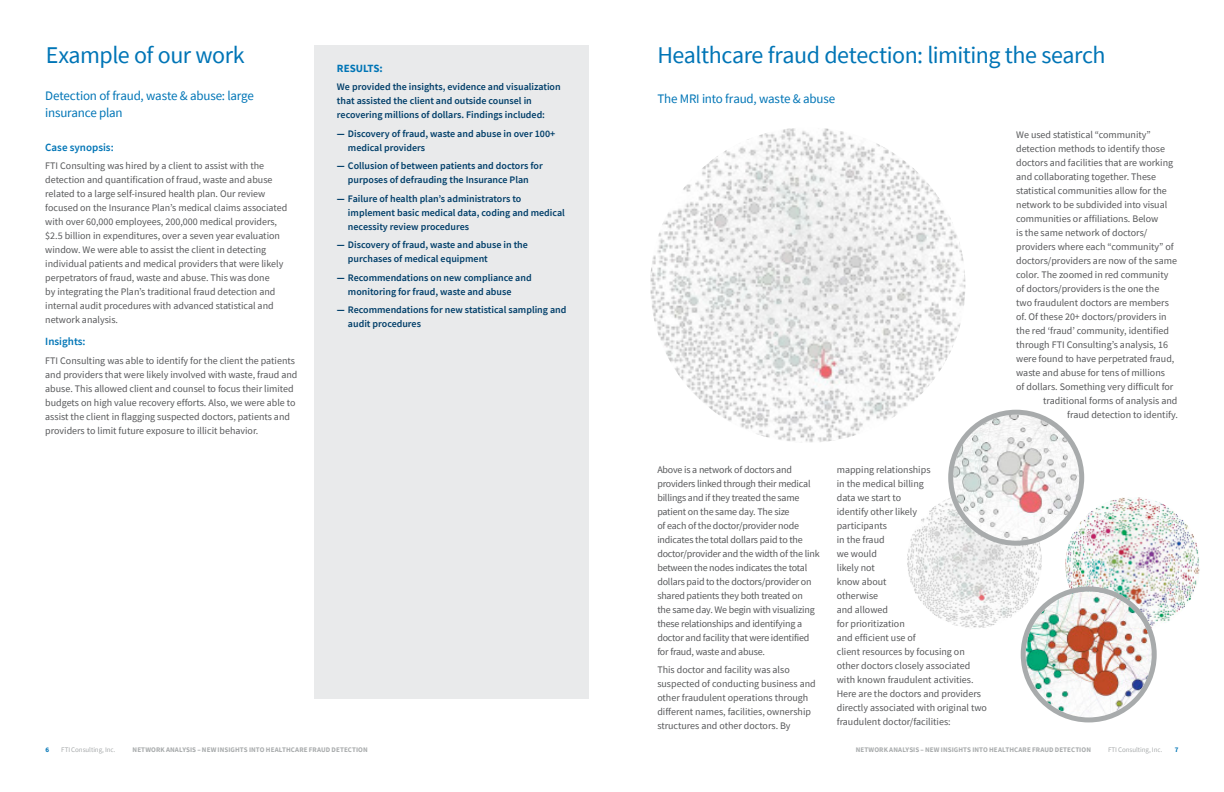
<style>
.page{position:relative;width:1224px;height:792px;background:#fff}
.page>*{position:absolute;margin:0;border:0;box-sizing:border-box;transform-origin:0 0}
.H2_Headline{font:24px "Source Sans Pro";letter-spacing:-.02em;color:#0075b6}
.Intro{font:13px/17px "Source Sans Pro";letter-spacing:-.015em;color:#0075b6}
.Subhead{font:600 11px "Source Sans Pro";color:#0075b6}
.CS_Subhead{font:700 11px "Source Sans Pro";color:#0075b6}
.Body_copy{font:10px/14px "Source Sans Pro";color:#57585a}
.CS_Blue_text{font:600 10px/14px "Source Sans Pro";color:#003e69}
.Body_copy-2{font:10px/14px "Source Sans Pro";letter-spacing:-.02em;color:#57585a}
.t1{font:700 7px "Source Sans Pro";letter-spacing:.01em;color:#a8abac}
.t2{font:7px "Source Sans Pro";letter-spacing:-.01em;color:#a8abac}
.t3{font:700 7px "Source Sans Pro";color:#0075b6}
.s1{font-weight:700}
</style>
<div class="page">
<div style="left:315px;top:45px;width:274px;height:653px;background:#e9eaeb"></div>
<img style="left:650px;top:127px;width:315px;height:316px;border-radius:158px">
<img style="left:907px;top:493px;width:135px;height:135px;border-radius:68px">
<img style="left:1065px;top:497px;width:135px;height:135px;border-radius:68px">
<img style="left:1026px;top:591px;width:126px;height:126px;border-radius:63px">
<div style="left:1021px;top:586px;width:136px;height:136px;border:5px solid #a8abac;border-radius:50%"></div>
<img style="left:953px;top:415px;width:126px;height:126px;border-radius:63px">
<div style="left:948px;top:410px;width:136px;height:136px;border:5px solid #a8abac;border-radius:50%"></div>
<p class="H2_Headline" style="left:46px;top:40px;width:201px">Example of our work</p>
<p class="Intro" style="left:45px;top:87px;width:210px">Detection of fraud, waste &amp; abuse: large insurance plan</p>
<p class="Subhead" style="left:45px;top:140px;width:70px">Case synopsis:</p>
<p class="Body_copy" style="left:45px;top:159px;width:244px">FTI Consulting was hired by a client to assist with the detection and quantification of fraud, waste and abuse related to a large self-insured health plan. Our review focused on the Insurance Plan’s medical claims associated with over 60,000 employees, 200,000 medical providers, $2.5 billion in expenditures, over a seven year evaluation window. We were able to assist the client in detecting individual patients and medical providers that were likely perpetrators of fraud, waste and abuse. This was done<br>by integrating the Plan’s traditional fraud detection and internal audit procedures with advanced statistical and network analysis.</p>
<p class="Subhead" style="left:45px;top:335px;width:42px">Insights:</p>
<p class="Body_copy" style="left:45px;top:354px;width:254px">FTI Consulting was able to identify for the client the patients and providers that were likely involved with waste, fraud and abuse. This allowed client and counsel to focus their limited budgets on high value recovery efforts. Also, we were able to assist the client in flagging suspected doctors, patients and providers to limit future exposure to illicit behavior.</p>
<p class="CS_Subhead" style="left:337px;top:61px;width:47px">RESULTS:</p>
<p class="CS_Blue_text" style="left:337px;top:80px;width:225px">We provided the insights, evidence and visualization that assisted the client and outside counsel in recovering millions of dollars. Findings included:</p>
<p class="CS_Blue_text" style="left:348px;top:126px;width:209px;text-indent:-11px"><span class="s1">—</span> Discovery of fraud, waste and abuse in over 100+ medical providers</p>
<p class="CS_Blue_text" style="left:337px;top:159px;width:207px;text-align:center"><span class="s1">—</span> Collusion of between patients and doctors for purposes of defrauding the Insurance Plan</p>
<p class="CS_Blue_text" style="left:348px;top:191px;width:218px;text-indent:-11px"><span class="s1">—</span> Failure of health plan’s administrators to implement basic medical data, coding and medical necessity review procedures</p>
<p class="CS_Blue_text" style="left:348px;top:238px;width:181px;text-indent:-11px"><span class="s1">—</span> Discovery of fraud, waste and abuse in the purchases of medical equipment</p>
<p class="CS_Blue_text" style="left:348px;top:270px;width:185px;text-indent:-11px"><span class="s1">—</span> Recommendations on new compliance and monitoring for fraud, waste and abuse</p>
<p class="CS_Blue_text" style="left:348px;top:303px;width:220px;text-indent:-11px"><span class="s1">—</span> Recommendations for new statistical sampling and audit procedures</p>
<p class="H2_Headline" style="left:657px;top:40px;width:450px">Healthcare fraud detection: limiting the search</p>
<p class="Intro" style="left:657px;top:90px;width:179px">The MRI into fraud, waste &amp; abuse</p>
<p class="Body_copy-2" style="left:657px;top:462px;width:164px">Above is a network of doctors and providers linked through their medical billings and if they treated the same patient on the same day. The size<br>of each of the doctor/provider node indicates the total dollars paid to the doctor/provider and the width of the link between the nodes indicates the total dollars paid to the doctors/provider on shared patients they both treated on<br>the same day. We begin with visualizing these relationships and identifying a doctor and facility that were identified for fraud, waste and abuse.</p>
<p class="Body_copy" style="left:657px;top:663px;width:160px">This doctor and facility was also suspected of conducting business and other fraudulent operations through different names, facilities, ownership structures and other doctors. By</p>
<p class="Body_copy" style="left:837px;top:462px;width:152px">mapping relationships<br>in the medical billing<br>data we start to<br>identify other likely<br>participants<br>in the fraud<br>we would<br>likely not<br>know about<br>otherwise<br>and allowed<br>for prioritization<br>and efficient use of<br>client resources by focusing on other doctors closely associated with known fraudulent activities.<br>Here are the doctors and providers directly associated with original two fraudulent doctor/facilities:</p>
<p class="Body_copy" style="left:1016px;top:127px;width:136px">We used statistical “community”</p>
<p class="Body_copy" style="left:1016px;top:141px;width:150px">detection methods to identify those</p>
<p class="Body_copy" style="left:1016px;top:155px;width:158px">doctors and facilities that are working</p>
<p class="Body_copy" style="left:1016px;top:169px;width:141px">and collaborating together. These</p>
<p class="Body_copy" style="left:1016px;top:183px;width:152px">statistical communities allow for the</p>
<p class="Body_copy" style="left:1016px;top:197px;width:153px">network to be subdivided into visual</p>
<p class="Body_copy" style="left:1016px;top:211px;width:144px">communities or affiliations. Below</p>
<p class="Body_copy" style="left:1016px;top:225px;width:133px">is the same network of doctors/</p>
<p class="Body_copy" style="left:1016px;top:239px;width:159px">providers where each “community” of</p>
<p class="Body_copy" style="left:1016px;top:253px;width:162px">doctors/providers are now of the same</p>
<p class="Body_copy" style="left:1016px;top:267px;width:154px">color. The zoomed in red community</p>
<p class="Body_copy" style="left:1016px;top:281px;width:145px">of doctors/providers is the one the</p>
<p class="Body_copy" style="left:1016px;top:295px;width:154px">two fraudulent doctors are members</p>
<p class="Body_copy" style="left:1016px;top:309px;width:152px">of. Of these 20+ doctors/providers in</p>
<p class="Body_copy" style="left:1016px;top:323px;width:154px">the red ‘fraud’ community, identified</p>
<p class="Body_copy" style="left:1016px;top:337px;width:153px">through FTI Consulting’s analysis, 16</p>
<p class="Body_copy" style="left:1016px;top:351px;width:160px">were found to have perpetrated fraud,</p>
<p class="Body_copy" style="left:1016px;top:365px;width:150px">waste and abuse for tens of millions</p>
<p class="Body_copy" style="left:1016px;top:379px;width:159px">of dollars. Something very difficult for</p>
<p class="Body_copy" style="left:1043px;top:393px;width:136px">traditional forms of analysis and</p>
<p class="Body_copy" style="left:1067px;top:407px;width:112px">fraud detection to identify.</p>
<p class="t3" style="left:45px;top:745px;width:5px">6</p>
<p class="t2" style="left:61px;top:745px;width:56px">FTI Consulting, Inc.</p>
<p class="t1" style="left:133px;top:745px;width:237px">NETWORK ANALYSIS – NEW INSIGHTS INTO HEALTHCARE FRAUD DETECTION</p>
<p class="t1" style="left:856px;top:745px;width:237px">NETWORK ANALYSIS – NEW INSIGHTS INTO HEALTHCARE FRAUD DETECTION</p>
<p class="t2" style="left:1108px;top:745px;width:56px">FTI Consulting, Inc.</p>
<p class="t3" style="left:1175px;top:745px;width:5px">7</p>
</div>
